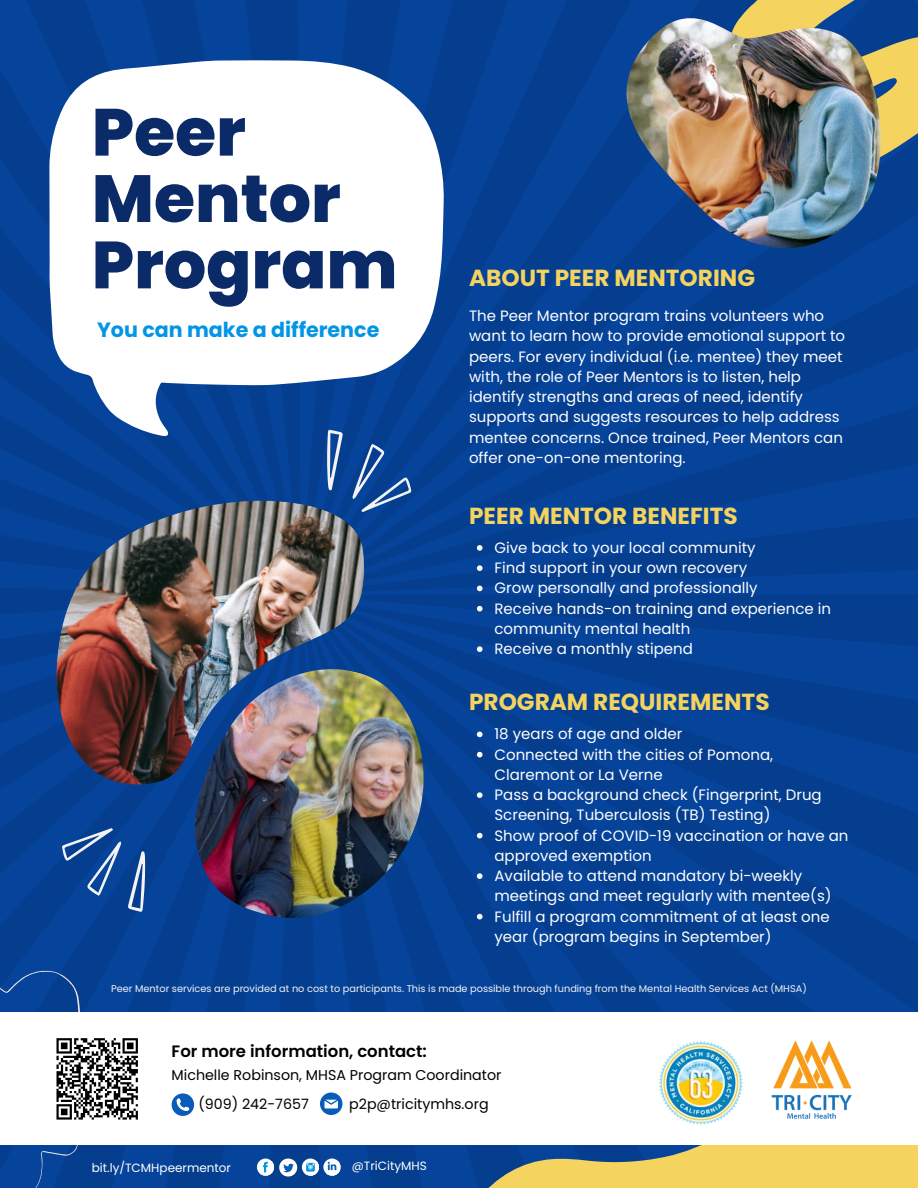
<style>
.page{position:relative;width:918px;height:1188px;background:#053f92}
.page>*{position:absolute;margin:0;border:0;box-sizing:border-box;transform-origin:0 0}
.t1{font:800 66.6px/66.4px "Poppins";color:#0b2b68}
.t2{font:700 23.25px "Poppins";color:#f4d35e}
.t3{font:700 20.55px "Poppins";color:#0295e5}
.t4{font:600 16.5px "Poppins";color:#000}
.t5{font:15px/20.2px "Poppins";color:#fff}
.t6{font:14.25px "Poppins";color:#000}
.t7{font:12px "Poppins";color:#fff}
.t8{font:9.75px "Poppins";color:#f4f3f4}
</style>
<div class="page">
<img style="left:190px;top:662px;width:242px;height:269px">
<img style="left:42px;top:476px;width:330px;height:322px">
<svg style="left:711px;top:0;width:207px;height:198px;background:#7f8a76"></svg>
<img style="left:627px;top:18px;width:254px;height:230px">
<svg style="left:477px;top:732px;width:6px;height:5px"></svg>
<svg style="left:477px;top:752px;width:6px;height:5px"></svg>
<svg style="left:477px;top:792px;width:6px;height:6px"></svg>
<svg style="left:477px;top:833px;width:6px;height:5px"></svg>
<svg style="left:477px;top:873px;width:6px;height:6px"></svg>
<svg style="left:477px;top:914px;width:6px;height:5px"></svg>
<svg style="left:49px;top:61px;width:395px;height:375px"></svg>
<svg style="left:396px;top:936px;width:522px;height:252px;background:#3e6387"></svg>
<svg style="left:50px;top:811px;width:121px;height:108px;background:#174d9b"></svg>
<svg style="left:302px;top:422px;width:121px;height:106px;background:#1e5199"></svg>
<svg style="left:477px;top:545px;width:6px;height:6px"></svg>
<svg style="left:477px;top:565px;width:6px;height:6px"></svg>
<svg style="left:477px;top:586px;width:6px;height:5px"></svg>
<svg style="left:477px;top:606px;width:6px;height:5px"></svg>
<svg style="left:477px;top:646px;width:6px;height:6px"></svg>
<div style="left:0;top:1012px;width:918px;height:133px;background:#fff"></div>
<img style="left:659px;top:1042px;width:84px;height:83px">
<img style="left:771px;top:1040px;width:81px;height:79px">
<div style="left:257px;top:1159px;width:17px;height:17px;background:#fff;border-radius:50%"></div>
<div style="left:323px;top:1159px;width:18px;height:17px;background:#fff;border-radius:50%"></div>
<svg style="left:326px;top:1161px;width:15px;height:16px"></svg>
<div style="left:302px;top:1159px;width:17px;height:17px;background:#fff;border-radius:50%"></div>
<svg style="left:304px;top:1161px;width:16px;height:16px"></svg>
<svg style="left:259px;top:1159px;width:38px;height:18px"></svg>
<svg style="left:172px;top:1093px;width:22px;height:23px"></svg>
<svg style="left:320px;top:1093px;width:22px;height:22px"></svg>
<svg style="left:0;top:963px;width:138px;height:225px"></svg>
<p class="t1" style="left:92px;top:99px;width:156px">Peer</p>
<p class="t1" style="left:92px;top:165px;width:307px">Mentor<br>Program</p>
<p class="t3" style="left:97px;top:315px;width:284px">You can make a difference</p>
<p class="t2" style="left:469px;top:262px;width:288px">ABOUT PEER MENTORING</p>
<p class="t5" style="left:469px;top:306px;width:378px">The Peer Mentor program trains volunteers who want to learn how to provide emotional support to peers. For every individual (i.e. mentee) they meet with, the role of Peer Mentors is to listen, help identify strengths and areas of need, identify supports and suggests resources to help address mentee concerns. Once trained, Peer Mentors can offer one-on-one mentoring.</p>
<p class="t2" style="left:469px;top:499px;width:270px">PEER MENTOR BENEFITS</p>
<p class="t5" style="left:495px;top:538px;width:263px">Give back to your local community</p>
<p class="t5" style="left:495px;top:558px;width:254px">Find support in your own recovery</p>
<p class="t5" style="left:495px;top:578px;width:265px">Grow personally and professionally</p>
<p class="t5" style="left:495px;top:598px;width:338px">Receive hands-on training and experience in community mental health</p>
<p class="t5" style="left:495px;top:639px;width:200px">Receive a monthly stipend</p>
<p class="t2" style="left:469px;top:686px;width:302px">PROGRAM REQUIREMENTS</p>
<p class="t5" style="left:495px;top:724px;width:189px">18 years of age and older</p>
<p class="t5" style="left:495px;top:744px;width:280px">Connected with the cities of Pomona,<br>Claremont or La Verne</p>
<p class="t5" style="left:495px;top:785px;width:329px">Pass a background check (Fingerprint, Drug<br>Screening, Tuberculosis (TB) Testing)</p>
<p class="t5" style="left:495px;top:825px;width:355px">Show proof of COVID-19 vaccination or have an approved exemption</p>
<p class="t5" style="left:495px;top:866px;width:339px">Available to attend mandatory bi-weekly meetings and meet regularly with mentee(s)</p>
<p class="t5" style="left:495px;top:906px;width:337px">Fulfill a program commitment of at least one year (program begins in September)</p>
<p class="t8" style="left:111px;top:981px;width:697px">Peer Mentor services are provided at no cost to participants. This is made possible through funding from the Mental Health Services Act (MHSA)</p>
<p class="t4" style="left:172px;top:1040px;width:257px">For more information, contact:</p>
<p class="t6" style="left:172px;top:1065px;width:331px">Michelle Robinson, MHSA Program Coordinator</p>
<p class="t6" style="left:198px;top:1094px;width:112px">(909) 242-7657</p>
<p class="t6" style="left:349px;top:1094px;width:141px">p2p@tricitymhs.org</p>
<p class="t7" style="left:92px;top:1159px;width:141px">bit.ly/TCMHpeermentor</p>
<p class="t7" style="left:352px;top:1157px;width:77px">@TriCityMHS</p>
</div>
